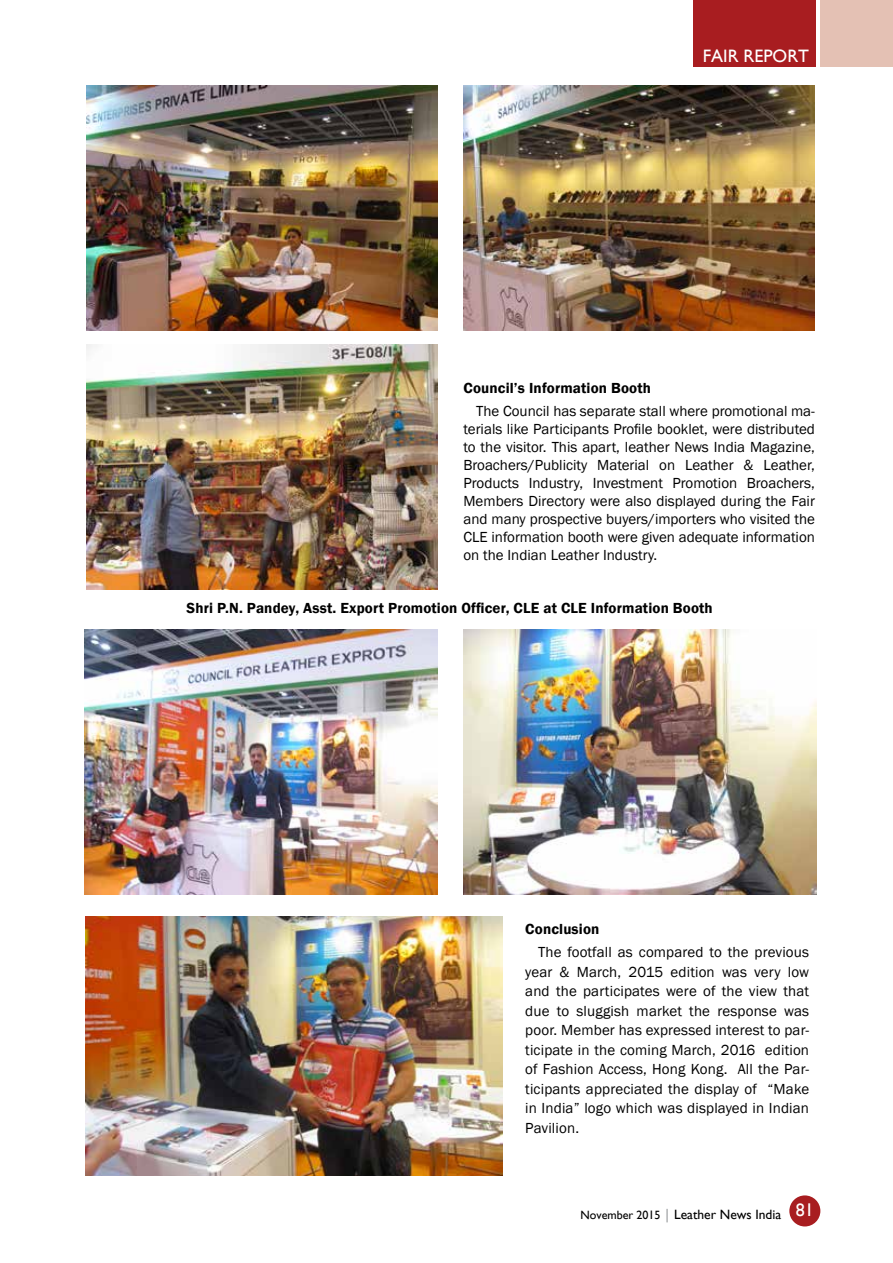
<style>
.page{position:relative;width:893px;height:1263px;background:#fff}
.page>*{position:absolute;margin:0;border:0;box-sizing:border-box;transform-origin:0 0}
.t1{font:18px "Gill Sans";color:#fff}
.t2{font:15px/19.5px "Franklin Gothic";color:#000;text-align:justify}
.t3{font:600 15px "Franklin Gothic";letter-spacing:.01em;color:#000}
.t4{font:13.5px "Gill Sans";color:#000}
.s1{font-size:12px}
.s2{color:#939598}
</style>
<div class="page">
<div style="left:789px;top:1195px;width:31px;height:31px;background:#a81d20;border-radius:50%"></div>
<div style="left:693px;top:0;width:122px;height:67px;background:#a81d20"></div>
<div style="left:820px;top:0;width:73px;height:67px;background:#e4c1b4"></div>
<img style="left:86px;top:85px;width:352px;height:245px">
<img style="left:86px;top:344px;width:352px;height:245px">
<img style="left:464px;top:85px;width:351px;height:245px">
<img style="left:85px;top:629px;width:353px;height:265px">
<img style="left:463px;top:629px;width:353px;height:265px">
<img style="left:86px;top:917px;width:417px;height:258px">
<p class="t1" style="left:703px;top:46px;width:108px">fair report</p>
<p class="t3" style="left:463px;top:379px;width:189px">Council’s Information Booth</p>
<p class="t2" style="left:463px;top:402px;width:353px;line-height:18px;text-indent:13px">The Council has separate stall where promotional ma&shy;terials like Participants Profile booklet, were distributed to the visitor. This apart, leather News India Magazine, Broachers/Publicity Material on Leather &amp; Leather, Products Industry, Investment Promotion Broachers, Members Directory were also displayed during the Fair and many prospective buyers/importers who visited the CLE information booth were given adequate information on the Indian Leather Industry.</p>
<p class="t3" style="left:187px;top:599px;width:528px">Shri P.n. Pandey, Asst. Export Promotion Officer, Cle at Cle Information Booth</p>
<p class="t3" style="left:525px;top:919px;width:76px">Conclusion</p>
<p class="t2" style="left:525px;top:943px;width:285px;text-indent:13px">The footfall as compared to the previous year &amp; March, 2015 edition was very low and the participates were of the view that due to sluggish market the response was poor. Member has expressed interest to par&shy;ticipate in the coming March, 2016 edition of Fashion Access, Hong Kong. All the Par&shy;ticipants appreciated the display of “Make in India” logo which was displayed in Indian Pavilion.</p>
<p class="t4" style="left:581px;top:1206px;width:235px"><span class="s1">November 2015</span> <span class="s2">|</span> Leather News India <sup>81</sup></p>
</div>
